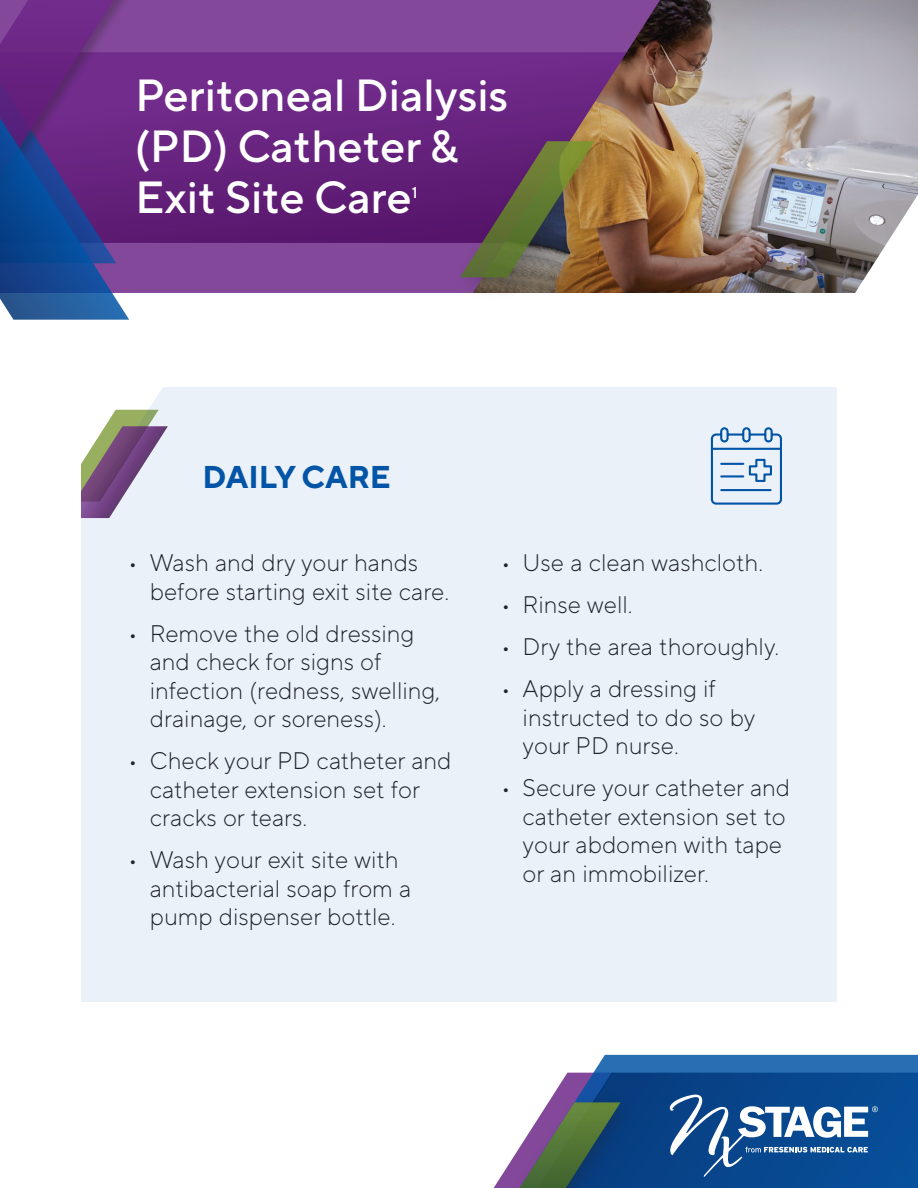
<style>
.page{position:relative;width:918px;height:1188px;background:#fff}
.page>*{position:absolute;margin:0;border:0;box-sizing:border-box;transform-origin:0 0}
.Blue_Header_28pt{font:500 45px/51px "TT Norms Pro";color:#fff}
.Blue_header_bold{font:700 31.5px "TT Norms Pro";color:#0154a6}
._12_pt_arrow_bullet{font:300 24px/28.5px "TT Norms Pro";color:#231f20}
.Blue_Header_28pt-2{font:500 15.75px "TT Norms Pro";color:#fff}
</style>
<div class="page">
<svg style="left:567px;top:1055px;width:351px;height:18px;background:#397ab9"></svg>
<svg style="left:621px;top:1073px;width:297px;height:115px;background:#07468d"></svg>
<div style="left:503px;top:1092px;width:135px;height:96px;background:#073f81"></div>
<svg style="left:493px;top:1073px;width:128px;height:115px"></svg>
<div style="left:129px;top:0;width:344px;height:293px;background:#84489b"></div>
<svg style="left:129px;top:52px;width:344px;height:191px;background:#66237f"></svg>
<img style="left:473px;top:0;width:445px;height:293px">
<div style="left:451px;top:128px;width:165px;height:173px;background:#231f20;opacity:.29"></div>
<svg style="left:460px;top:141px;width:135px;height:136px;background:#6d564e"></svg>
<div style="left:0;top:0;width:140px;height:192px;background:#231f20;opacity:.38"></div>
<svg style="left:0;top:0;width:129px;height:320px;background:#4c398d"></svg>
<svg style="left:670px;top:1095px;width:208px;height:82px"></svg>
<div style="left:81px;top:388px;width:756px;height:613px;background:#ebf1f8"></div>
<svg style="left:81px;top:410px;width:87px;height:108px;background:#ab9daa"></svg>
<svg style="left:711px;top:427px;width:71px;height:78px;background:#b6cde5"></svg>
<p class="Blue_Header_28pt" style="left:135px;top:67px;width:375px">Peritoneal Dialysis (PD) Catheter &amp;<br>Exit Site Care</p>
<p class="Blue_Header_28pt-2" style="left:412px;top:181px;width:7px">1</p>
<p class="Blue_header_bold" style="left:202px;top:453px;width:190px">DAILY CARE</p>
<p class="_12_pt_arrow_bullet" style="left:150px;top:547px;width:301px;text-indent:-22px">• Wash and dry your hands before starting exit site care.</p>
<p class="_12_pt_arrow_bullet" style="left:150px;top:617px;width:292px;text-indent:-22px">• Remove the old dressing and check for signs of infection (redness, swelling, drainage, or soreness).</p>
<p class="_12_pt_arrow_bullet" style="left:150px;top:745px;width:303px;text-indent:-22px">• Check your PD catheter and catheter extension set for cracks or tears.</p>
<p class="_12_pt_arrow_bullet" style="left:150px;top:844px;width:263px;text-indent:-22px">• Wash your exit site with antibacterial soap from a pump dispenser bottle.</p>
<p class="_12_pt_arrow_bullet" style="left:501px;top:547px;width:264px">• Use a clean washcloth.</p>
<p class="_12_pt_arrow_bullet" style="left:501px;top:589px;width:133px">• Rinse well.</p>
<p class="_12_pt_arrow_bullet" style="left:501px;top:631px;width:280px">• Dry the area thoroughly.</p>
<p class="_12_pt_arrow_bullet" style="left:523px;top:673px;width:234px;text-indent:-22px">• Apply a dressing if instructed to do so by your PD nurse.</p>
<p class="_12_pt_arrow_bullet" style="left:523px;top:772px;width:269px;text-indent:-22px">• Secure your catheter and catheter extension set to your abdomen with tape or an immobilizer.</p>
</div>
